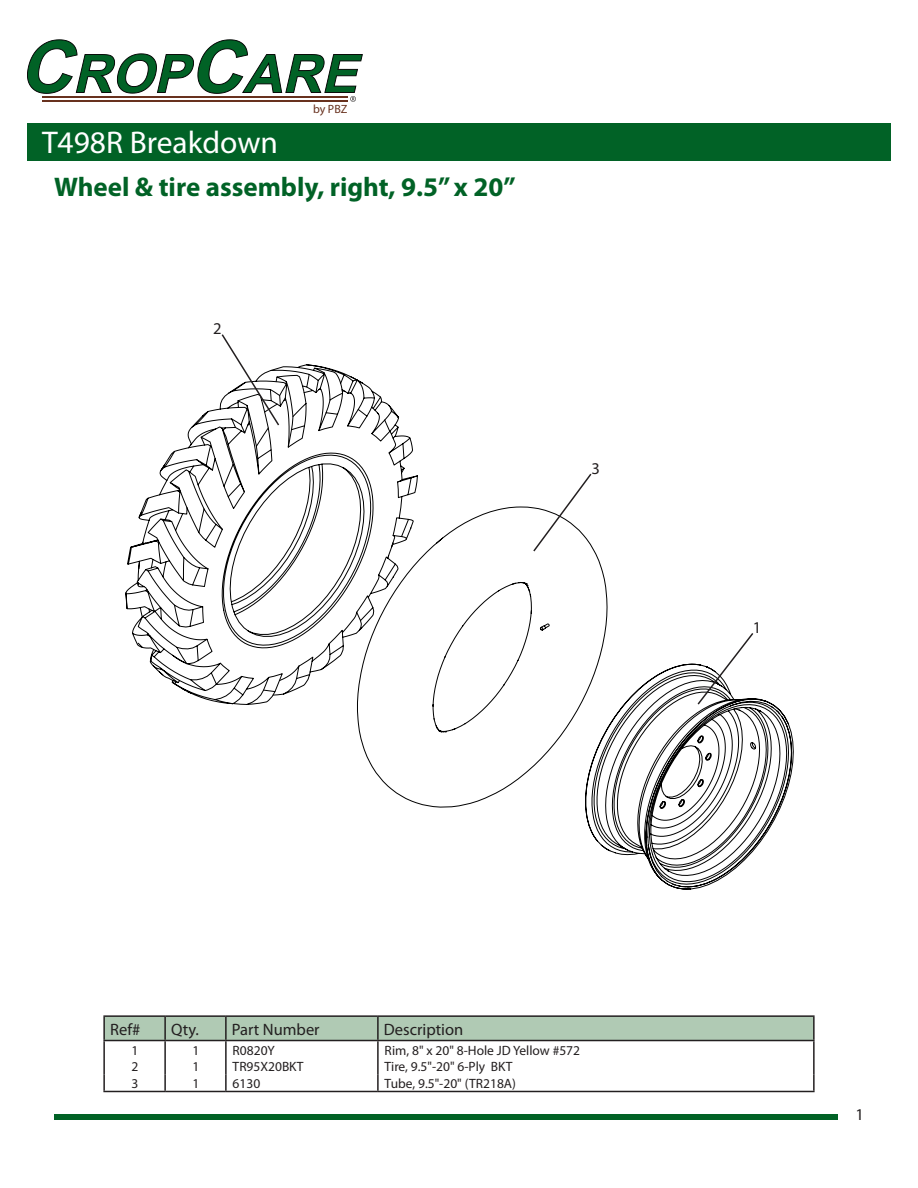
<style>
.page{position:relative;width:918px;height:1188px;background:#fff}
.page>*{position:absolute;margin:0;border:0;box-sizing:border-box;transform-origin:0 0}
.Catagory_header2{font:31.5px "Myriad Pro";color:#fff}
.Catagory_header{font:700 27px "Myriad Pro";color:#016226}
.t1{font:16.5px "Myriad Pro";color:#231f20}
.t2{font:13.5px "Myriad Pro";color:#231f20}
.t3{font:12px "Myriad";color:#68311e}
</style>
<div class="page">
<div style="left:54px;top:1114px;width:783px;height:6px;background:#016226"></div>
<svg style="left:27px;top:39px;width:336px;height:63px"></svg>
<div style="left:27px;top:123px;width:864px;height:38px;background:#016226"></div>
<hr style="left:103px;top:1015px;width:62px;height:2px;background:#231f20">
<hr style="left:165px;top:1015px;width:61px;height:2px;background:#231f20">
<hr style="left:226px;top:1015px;width:152px;height:2px;background:#231f20">
<hr style="left:378px;top:1015px;width:437px;height:2px;background:#231f20">
<svg style="left:103px;top:1016px;width:712px;height:75px"></svg>
<hr style="left:103px;top:1091px;width:62px;height:1px;background:#231f20">
<hr style="left:165px;top:1091px;width:61px;height:1px;background:#231f20">
<hr style="left:226px;top:1091px;width:152px;height:1px;background:#231f20">
<hr style="left:378px;top:1091px;width:437px;height:1px;background:#231f20">
<svg style="left:125px;top:405px;width:669px;height:485px"></svg>
<svg style="left:263px;top:364px;width:345px;height:444px"></svg>
<div style="left:591px;top:461px;width:9px;height:13px;background:#fff"></div>
<div style="left:753px;top:621px;width:8px;height:12px;background:#fff"></div>
<svg style="left:220px;top:334px;width:61px;height:93px"></svg>
<svg style="left:532px;top:472px;width:61px;height:81px"></svg>
<svg style="left:696px;top:631px;width:59px;height:75px"></svg>
<p class="t3" style="left:313px;top:103px;width:36px">by PBZ</p>
<p class="Catagory_header2" style="left:42px;top:123px;width:238px">T498R Breakdown</p>
<p class="Catagory_header" style="left:54px;top:169px;width:463px">Wheel &amp; tire assembly, right, 9.5” x 20”</p>
<p class="t1" style="left:213px;top:319px;width:10px">2</p>
<p class="t1" style="left:591px;top:458px;width:10px">3</p>
<p class="t1" style="left:753px;top:618px;width:10px">1</p>
<p class="t1" style="left:110px;top:1019px;width:32px">Ref#</p>
<p class="t1" style="left:171px;top:1019px;width:29px">Qty.</p>
<p class="t1" style="left:232px;top:1019px;width:89px">Part Number</p>
<p class="t1" style="left:384px;top:1019px;width:81px">Description</p>
<p class="t2" style="left:132px;top:1042px;width:8px">1</p>
<p class="t2" style="left:192px;top:1042px;width:8px">1</p>
<p class="t2" style="left:233px;top:1042px;width:44px">R0820Y</p>
<p class="t2" style="left:385px;top:1042px;width:197px">Rim, 8" x 20" 8-Hole JD Yellow #572</p>
<p class="t2" style="left:132px;top:1059px;width:8px">2</p>
<p class="t2" style="left:192px;top:1059px;width:8px">1</p>
<p class="t2" style="left:233px;top:1059px;width:73px">TR95X20BKT</p>
<p class="t2" style="left:385px;top:1059px;width:129px">Tire, 9.5"-20" 6-Ply BKT</p>
<p class="t2" style="left:132px;top:1075px;width:8px">3</p>
<p class="t2" style="left:192px;top:1075px;width:8px">1</p>
<p class="t2" style="left:233px;top:1075px;width:29px">6130</p>
<p class="t2" style="left:385px;top:1075px;width:133px">Tube, 9.5"-20" (TR218A)</p>
<p class="t1" style="left:856px;top:1104px;width:10px">1</p>
</div>
